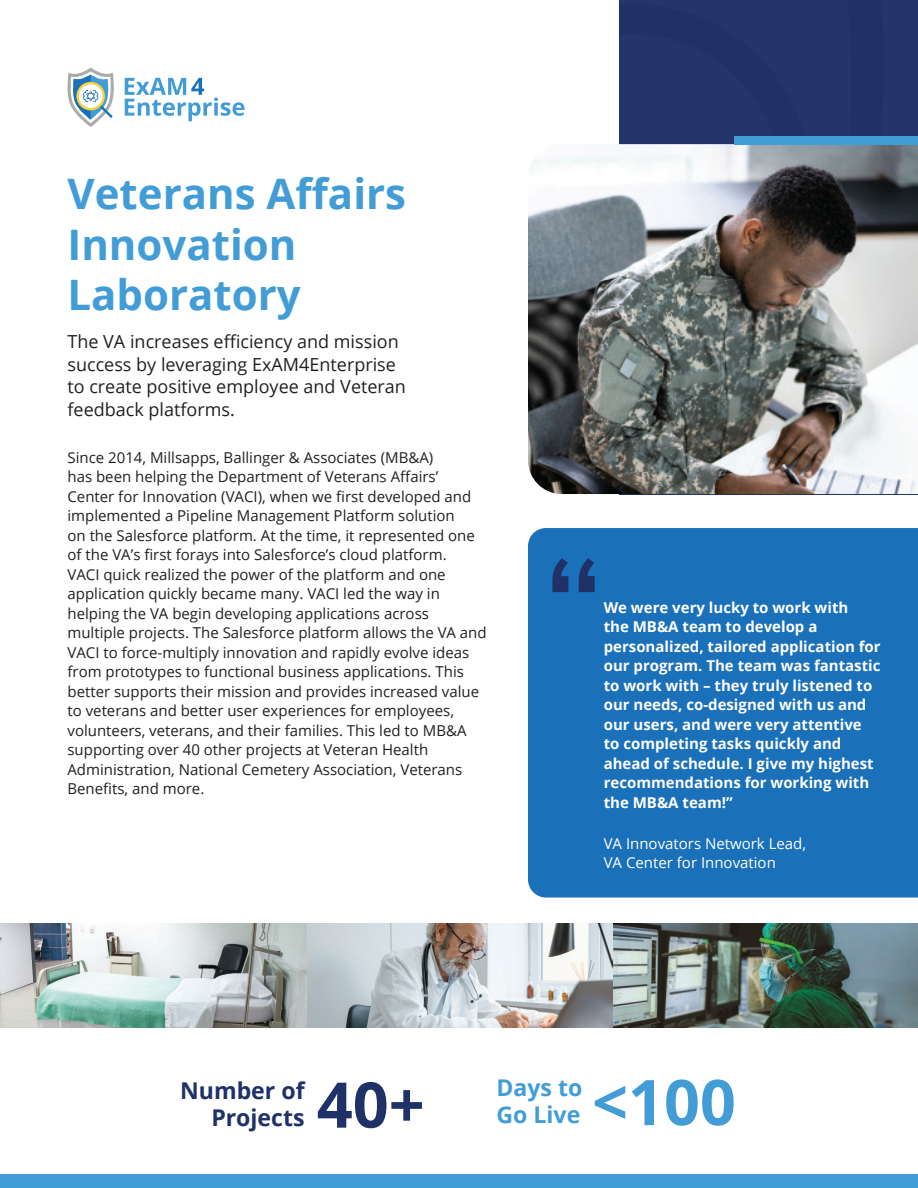
<style>
.page{position:relative;width:918px;height:1188px;background:#fff}
.page>*{position:absolute;margin:0;border:0;box-sizing:border-box;transform-origin:0 0}
.t1{font:700 63px "Open Sans";color:#429dd7}
.t2{font:700 63px "Open Sans";color:#1f3166}
.t3{font:700 42px/50.4px "Open Sans";color:#429dd7}
.t4{font:700 23.1px/27.3px "Open Sans";color:#1f3166;text-align:right}
.t5{font:700 23.1px "Open Sans";color:#429dd7}
.t6{font:18px/22.5px "Open Sans";color:#231f20}
.t7{font:15px/19.5px "Open Sans";color:#231f20}
.t8{font:700 15px/19.5px "Open Sans";color:#fff}
.t9{font:15px/19.5px "Open Sans";color:#fff}
</style>
<div class="page">
<div style="left:620px;top:0;width:298px;height:136px;background:#233569"></div>
<div style="left:620px;top:34px;width:161px;height:110px;background:#233569"></div>
<div style="left:528px;top:528px;width:390px;height:370px;background:#1a70b9"></div>
<svg style="left:552px;top:558px;width:43px;height:34px"></svg>
<img style="left:528px;top:144px;width:390px;height:350px">
<div style="left:734px;top:136px;width:184px;height:8px;background:#429dd7"></div>
<div style="left:0;top:1175px;width:918px;height:13px;background:#429dd7"></div>
<img style="left:0;top:923px;width:918px;height:105px">
<svg style="left:67px;top:68px;width:47px;height:59px"></svg>
<svg style="left:125px;top:78px;width:119px;height:43px"></svg>
<p class="t3" style="left:68px;top:168px;width:340px">Veterans Affairs<br>Innovation<br>Laboratory</p>
<p class="t6" style="left:68px;top:330px;width:340px">The VA increases efficiency and mission success by leveraging ExAM4Enterprise to create positive employee and Veteran feedback platforms.</p>
<p class="t7" style="left:68px;top:447px;width:421px">Since 2014, Millsapps, Ballinger &amp; Associates (MB&amp;A)<br>has been helping the Department of Veterans Affairs’ Center for Innovation (VACI), when we first developed and implemented a Pipeline Management Platform solution<br>on the Salesforce platform. At the time, it represented one of the VA’s first forays into Salesforce’s cloud platform.<br>VACI quick realized the power of the platform and one application quickly became many. VACI led the way in helping the VA begin developing applications across multiple projects. The Salesforce platform allows the VA and VACI to force-multiply innovation and rapidly evolve ideas from prototypes to functional business applications. This better supports their mission and provides increased value to veterans and better user experiences for employees, volunteers, veterans, and their families. This led to MB&amp;A supporting over 40 other projects at Veteran Health Administration, National Cemetery Association, Veterans Benefits, and more.</p>
<p class="t8" style="left:604px;top:597px;width:278px">We were very lucky to work with<br>the MB&amp;A team to develop a personalized, tailored application for our program. The team was fantastic to work with – they truly listened to our needs, co-designed with us and our users, and were very attentive to completing tasks quickly and ahead of schedule. I give my highest recommendations for working with the MB&amp;A team!”</p>
<p class="t9" style="left:604px;top:833px;width:204px">VA Innovators Network Lead,<br>VA Center for Innovation</p>
<p class="t4" style="left:180px;top:1076px;width:126px">Number of<br>Projects</p>
<p class="t5" style="left:496px;top:1072px;width:87px">Days to</p>
<p class="t2" style="left:317px;top:1060px;width:109px">40+</p>
<p class="t5" style="left:496px;top:1099px;width:85px">Go Live</p>
<p class="t1" style="left:592px;top:1058px;width:145px">&lt;100</p>
</div>
